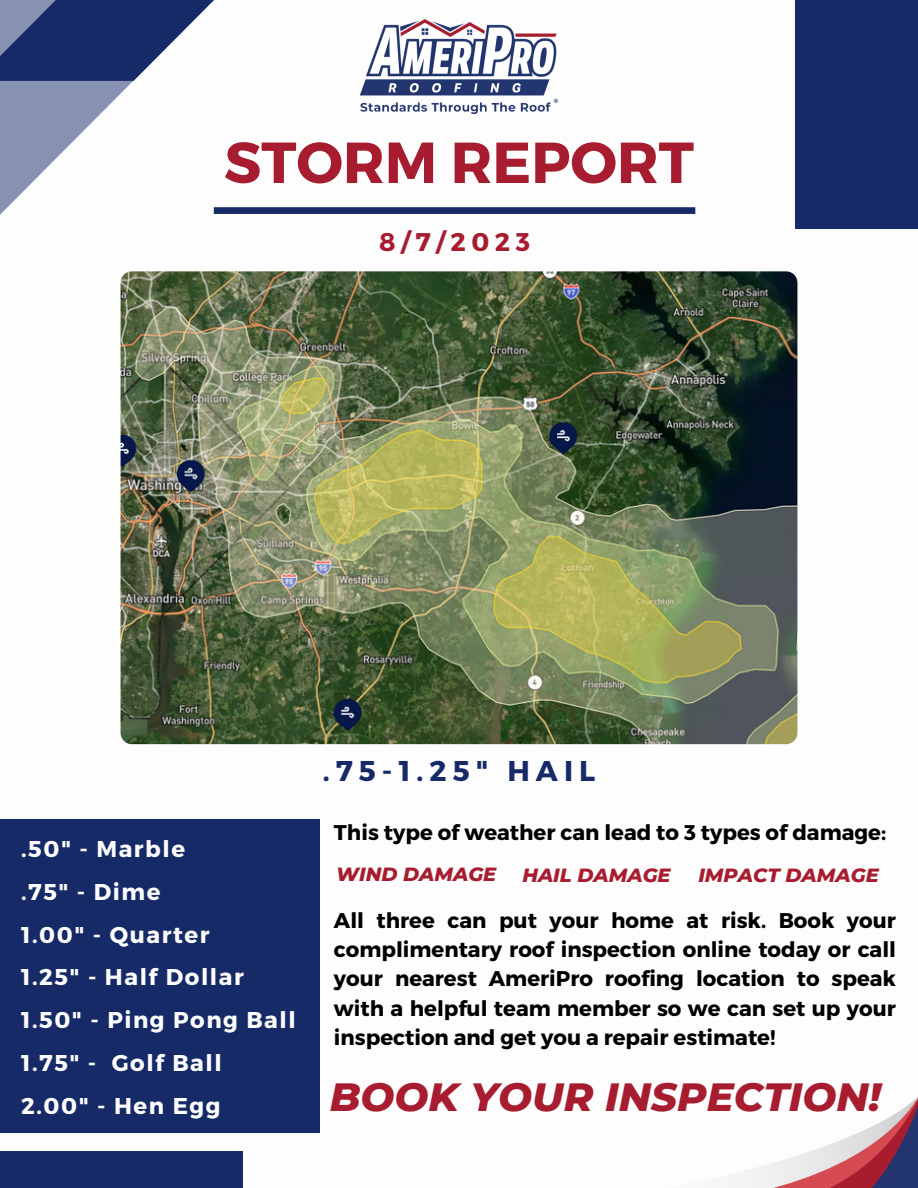
<style>
.page{position:relative;width:918px;height:1188px;background:#fff}
.page>*{position:absolute;margin:0;border:0;box-sizing:border-box;transform-origin:0 0}
.t1{font:700 57.75px "Montserrat";color:#a71d2f}
.t2{font:italic 800 40.2px "Montserrat";color:#a71d2f}
.t3{font:700 28.65px "Montserrat";letter-spacing:.215em;color:#162a67}
.t4{font:700 25.65px "Montserrat";color:#a71d2f}
.t5{font:700 22.8px "Montserrat";letter-spacing:.07em;color:#fdfdfe}
.t6{font:700 21.3px/29.2px "Montserrat";color:#000;text-align:justify}
.t7{font:italic 800 19.5px "Montserrat";color:#a71d2f}
</style>
<div class="page">
<div style="left:214px;top:207px;width:481px;height:7px;background:#162a67"></div>
<div style="left:795px;top:0;width:123px;height:229px;background:#162a67"></div>
<svg style="left:0;top:0;width:291px;height:215px"></svg>
<svg style="left:735px;top:1097px;width:183px;height:91px"></svg>
<div style="left:0;top:1151px;width:243px;height:37px;background:#162a67"></div>
<img style="left:361px;top:20px;width:197px;height:93px">
<img style="left:121px;top:271px;width:676px;height:473px;border-radius:11px">
<div style="left:0;top:820px;width:319px;height:313px;background:#162a67"></div>
<p class="t1" style="left:224px;top:125px;width:471px">STORM REPORT</p>
<p class="t4" style="left:379px;top:226px;width:152px">8/7/2023</p>
<p class="t5" style="left:21px;top:834px;width:165px">.50" - Marble</p>
<p class="t5" style="left:21px;top:877px;width:141px">.75" - Dime</p>
<p class="t5" style="left:21px;top:920px;width:190px">1.00" - Quarter</p>
<p class="t5" style="left:21px;top:963px;width:224px">1.25" - Half Dollar</p>
<p class="t5" style="left:21px;top:1005px;width:276px">1.50" - Ping Pong Ball</p>
<p class="t5" style="left:21px;top:1048px;width:202px">1.75" - Golf Ball</p>
<p class="t5" style="left:21px;top:1091px;width:201px">2.00" - Hen Egg</p>
<p class="t3" style="left:323px;top:753px;width:274px">.75-1.25" HAIL</p>
<p class="t6" style="left:334px;top:817px;width:554px">This type of weather can lead to 3 types of damage:</p>
<p class="t7" style="left:336px;top:862px;width:162px">WIND DAMAGE</p>
<p class="t7" style="left:522px;top:863px;width:150px">HAIL DAMAGE</p>
<p class="t7" style="left:698px;top:863px;width:182px">IMPACT DAMAGE</p>
<p class="t6" style="left:334px;top:905px;width:564px">All three can put your home at risk. Book your complimentary roof inspection online today or call your nearest AmeriPro roofing location to speak with a helpful team member so we can set up your inspection and get you a repair estimate!</p>
<p class="t2" style="left:330px;top:1072px;width:553px">BOOK YOUR INSPECTION!</p>
</div>
